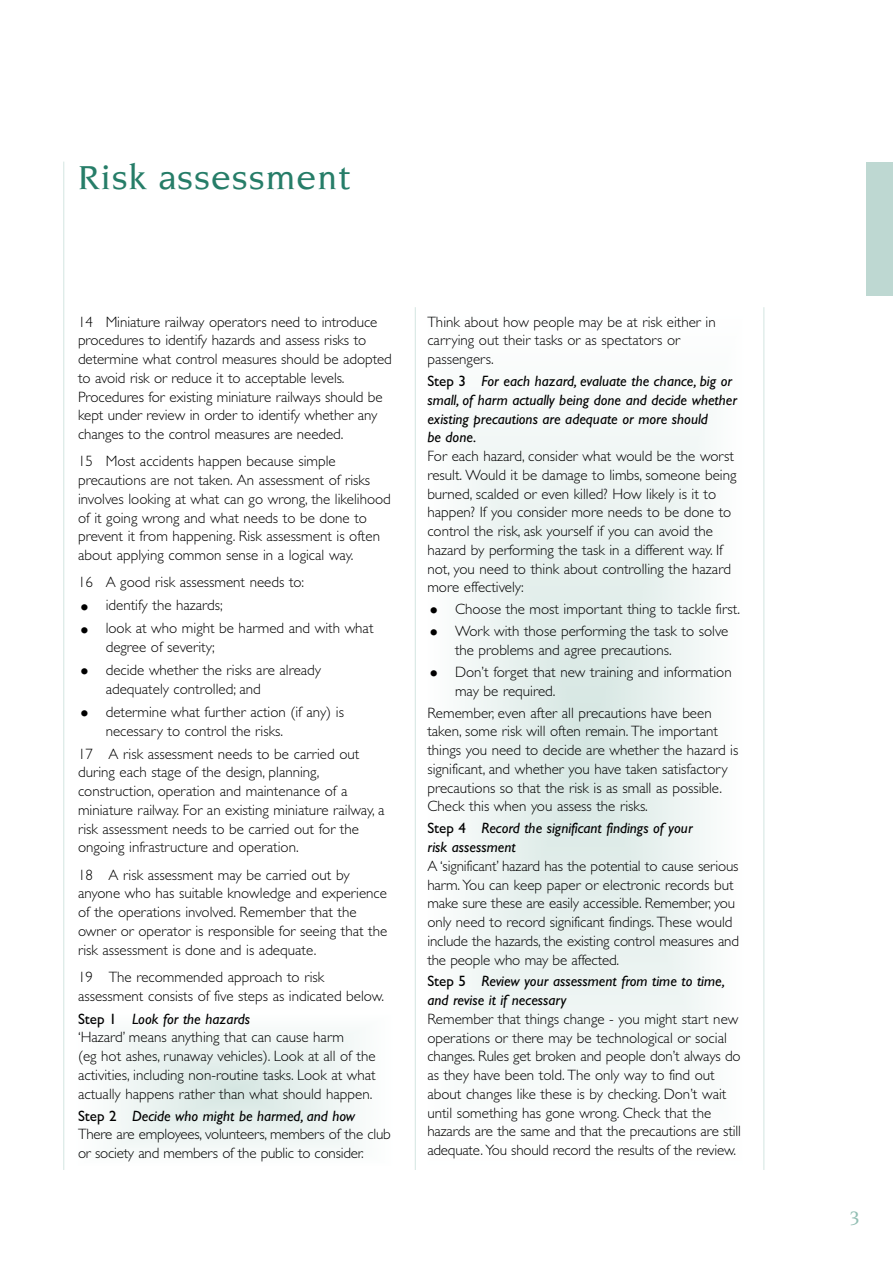
<style>
.page{position:relative;width:893px;height:1263px;background:#fff}
.page>*{position:absolute;margin:0;border:0;box-sizing:border-box;transform-origin:0 0}
.t1{font:500 36px "Novarese";letter-spacing:.025em;color:#267d68}
.t2{font:500 21px "Novarese";color:#92beb3}
.t3{font:300 15px/18.8px "Gill Sans";color:#000}
.t4{font:italic 15px/18.8px "Gill Sans";color:#000}
.s1{font-size:25.5px}
.s2{font-weight:400}
.s3{font-weight:400;font-style:italic}
.s4{font-style:normal}
</style>
<div class="page">
<div style="left:866px;top:162px;width:27px;height:133px;background:#bed8d2"></div>
<hr style="left:64px;top:162px;width:1px;height:1008px;background:#d4e5e1">
<hr style="left:415px;top:307px;width:1px;height:863px;background:#d4e5e1">
<hr style="left:764px;top:307px;width:1px;height:863px;background:#d4e5e1">
<svg style="left:464px;top:417px;width:243px;height:647px"></svg>
<svg style="left:114px;top:1032px;width:242px;height:116px"></svg>
<h1 class="t1" style="left:78px;top:163px;width:274px">Risk assessment</h1>
<p class="t3" style="left:78px;top:312px;width:315px">14 Miniature railway operators need to introduce procedures to identify hazards and assess risks to determine what control measures should be adopted to avoid risk or reduce it to acceptable levels.<br>Procedures for existing miniature railways should be kept under review in order to identify whether any changes to the control measures are needed.</p>
<p class="t3" style="left:78px;top:452px;width:314px">15 Most accidents happen because simple precautions are not taken. An assessment of risks involves looking at what can go wrong, the likelihood of it going wrong and what needs to be done to prevent it from happening. Risk assessment is often about applying common sense in a logical way.</p>
<p class="t3" style="left:78px;top:573px;width:228px">16 A good risk assessment needs to:</p>
<p class="t3" style="left:78px;top:596px;width:146px"><span class="s1">•</span> identify the hazards;</p>
<p class="t3" style="left:106px;top:619px;width:269px;text-indent:-28px"><span class="s1">•</span> look at who might be harmed and with what degree of severity;</p>
<p class="t3" style="left:106px;top:660px;width:217px;text-indent:-28px"><span class="s1">•</span> decide whether the risks are already adequately controlled; and</p>
<p class="t3" style="left:106px;top:702px;width:240px;text-indent:-28px"><span class="s1">•</span> determine what further action (if any) is necessary to control the risks.</p>
<p class="t3" style="left:78px;top:744px;width:308px">17 A risk assessment needs to be carried out during each stage of the design, planning, construction, operation and maintenance of a miniature railway. For an existing miniature railway, a risk assessment needs to be carried out for the ongoing infrastructure and operation.</p>
<p class="t3" style="left:78px;top:865px;width:311px">18 A risk assessment may be carried out by anyone who has suitable knowledge and experience of the operations involved. Remember that the owner or operator is responsible for seeing that the risk assessment is done and is adequate.</p>
<p class="t3" style="left:78px;top:967px;width:308px">19 The recommended approach to risk assessment consists of five steps as indicated below.</p>
<p class="t3" style="left:78px;top:1009px;width:299px"><span class="s2">Step 1</span> <span class="s3">Look for the hazards<br></span>‘Hazard’ means anything that can cause harm<br>(eg hot ashes, runaway vehicles). Look at all of the activities, including non-routine tasks. Look at what actually happens rather than what should happen.</p>
<p class="t3" style="left:78px;top:1106px;width:314px"><span class="s2">Step 2</span> <span class="s3">Decide who might be harmed, and how<br></span>There are employees, volunteers, members of the club or society and members of the public to consider.</p>
<p class="t3" style="left:427px;top:312px;width:290px">Think about how people may be at risk either in carrying out their tasks or as spectators or passengers.</p>
<p class="t4" style="left:427px;top:371px;width:311px"><span class="s4">Step 3</span> For each hazard, evaluate the chance, big or small, of harm actually being done and decide whether existing precautions are adequate or more should<br>be done.</p>
<p class="t3" style="left:427px;top:446px;width:311px">For each hazard, consider what would be the worst result. Would it be damage to limbs, someone being burned, scalded or even killed? How likely is it to happen? If you consider more needs to be done to control the risk, ask yourself if you can avoid the hazard by performing the task in a different way. If not, you need to think about controlling the hazard more effectively:</p>
<p class="t3" style="left:427px;top:600px;width:314px"><span class="s1">•</span> Choose the most important thing to tackle first.</p>
<p class="t3" style="left:455px;top:622px;width:275px;text-indent:-28px"><span class="s1">•</span> Work with those performing the task to solve the problems and agree precautions.</p>
<p class="t3" style="left:455px;top:662px;width:278px;text-indent:-28px"><span class="s1">•</span> Don’t forget that new training and information may be required.</p>
<p class="t3" style="left:427px;top:703px;width:313px">Remember, even after all precautions have been taken, some risk will often remain. The important things you need to decide are whether the hazard is significant, and whether you have taken satisfactory precautions so that the risk is as small as possible.<br>Check this when you assess the risks.</p>
<p class="t4" style="left:427px;top:819px;width:267px"><span class="s4">Step 4</span> Record the significant findings of your risk assessment</p>
<p class="t3" style="left:427px;top:856px;width:313px">A ‘significant’ hazard has the potential to cause serious harm. You can keep paper or electronic records but make sure these are easily accessible. Remember, you only need to record significant findings. These would include the hazards, the existing control measures and the people who may be affected.</p>
<p class="t4" style="left:427px;top:972px;width:299px"><span class="s4">Step 5</span> Review your assessment from time to time, and revise it if necessary</p>
<p class="t3" style="left:427px;top:1009px;width:315px">Remember that things change - you might start new operations or there may be technological or social changes. Rules get broken and people don’t always do as they have been told. The only way to find out about changes like these is by checking. Don’t wait until something has gone wrong. Check that the hazards are the same and that the precautions are still adequate. You should record the results of the review.</p>
<h2 class="t2" style="left:850px;top:1209px;width:12px">3</h2>
</div>
